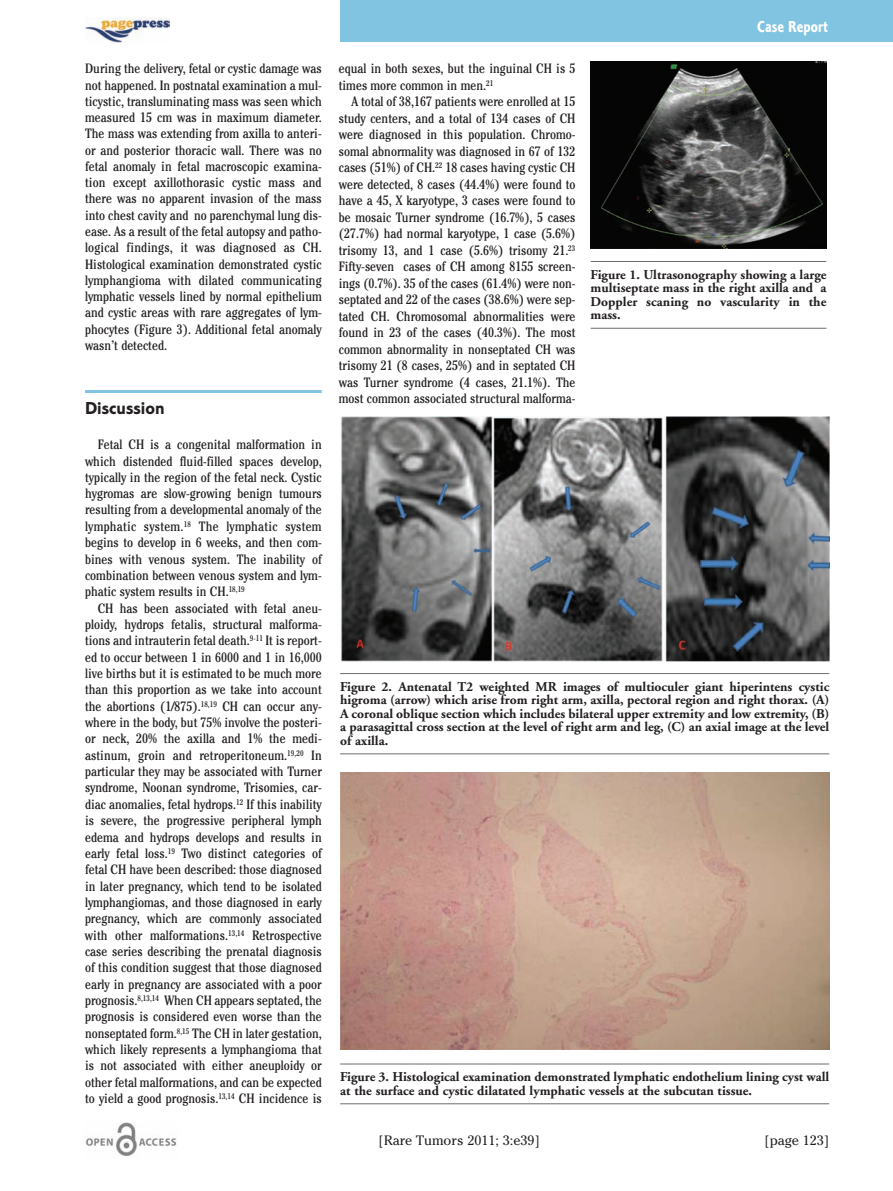
<style>
.page{position:relative;width:893px;height:1191px;background:#fff}
.page>*{position:absolute;margin:0;border:0;box-sizing:border-box;transform-origin:0 0}
.t1{font:18px "Corinthian Bold Plain";color:#231f20}
.t2{font:16.5px "Corinthian Bold Condensed Plain";color:#fff}
.t3{font:condensed 13.5px/16.4px "Cheltenham";color:#231f20;text-align:justify}
.t4{font:700 13.5px/13.5px "Adobe Garamond";color:#231f20;text-align:justify}
.t5{font:13.5px "Cheltenham";color:#231f20}
</style>
<div class="page">
<hr style="left:85px;top:390px;width:237px;height:3px;background:#81c4e2">
<img style="left:86px;top:1123px;width:91px;height:33px">
<img style="left:85px;top:17px;width:85px;height:26px">
<div style="left:340px;top:0;width:553px;height:42px;background:#81c4e2"></div>
<img style="left:591px;top:61px;width:235px;height:188px">
<hr style="left:591px;top:261px;width:235px;height:1px;background:#6c6d70">
<hr style="left:591px;top:328px;width:235px;height:1px;background:#6c6d70">
<img style="left:340px;top:417px;width:489px;height:244px">
<hr style="left:340px;top:673px;width:489px;height:1px;background:#6c6d70">
<hr style="left:340px;top:753px;width:489px;height:1px;background:#6c6d70">
<img style="left:340px;top:772px;width:489px;height:277px">
<hr style="left:340px;top:1063px;width:489px;height:1px;background:#6c6d70">
<hr style="left:340px;top:1103px;width:489px;height:1px;background:#6c6d70">
<p class="t3" style="left:85px;top:62px;width:238px">During the delivery, fetal or cystic damage was not happened. In postnatal examination a mul&shy;ticystic, transluminating mass was seen which measured 15 cm was in maximum diameter.<br>The mass was extending from axilla to anteri&shy;or and posterior thoracic wall. There was no fetal anomaly in fetal macroscopic examina&shy;tion except axillothorasic cystic mass and there was no apparent invasion of the mass into chest cavity and no parenchymal lung dis&shy;ease. As a result of the fetal autopsy and patho&shy;logical findings, it was diagnosed as CH.<br>Histological examination demonstrated cystic lymphangioma with dilated communicating lymphatic vessels lined by normal epithelium and cystic areas with rare aggregates of lym&shy;phocytes (Figure 3). Additional fetal anomaly wasn’t detected.</p>
<h1 class="t1" style="left:85px;top:402px;width:81px">Discussion</h1>
<p class="t3" style="left:85px;top:438px;width:238px;text-indent:13px">Fetal CH is a congenital malformation in which distended fluid-filled spaces develop, typically in the region of the fetal neck. Cystic hygromas are slow-growing benign tumours resulting from a developmental anomaly of the lymphatic system.<sup>18</sup> The lymphatic system begins to develop in 6 weeks, and then com&shy;bines with venous system. The inability of combination between venous system and lym&shy;phatic system results in CH.<sup>18,19</sup></p>
<p class="t3" style="left:85px;top:601px;width:238px;text-indent:13px">CH has been associated with fetal aneu&shy;ploidy, hydrops fetalis, structural malforma&shy;tions and intrauterin fetal death.<sup>9-11</sup> It is report&shy;ed to occur between 1 in 6000 and 1 in 16,000 live births but it is estimated to be much more than this proportion as we take into account the abortions (1/875).<sup>18,19</sup> CH can occur any&shy;where in the body, but 75% involve the posteri&shy;or neck, 20% the axilla and 1% the medi&shy;astinum, groin and retroperitoneum.<sup>19,20</sup> In particular they may be associated with Turner syndrome, Noonan syndrome, Trisomies, car&shy;diac anomalies, fetal hydrops.<sup>12</sup> If this inability is severe, the progressive peripheral lymph edema and hydrops develops and results in early fetal loss.<sup>19</sup> Two distinct categories of fetal CH have been described: those diagnosed in later pregnancy, which tend to be isolated lymphangiomas, and those diagnosed in early pregnancy, which are commonly associated with other malformations.<sup>13,14</sup> Retro spective case series describing the prenatal diagnosis of this condition suggest that those diagnosed early in pregnancy are associated with a poor prognosis.<sup>8,13,14</sup> When CH appears septated, the prognosis is considered even worse than the nonseptated form.<sup>8,15</sup> The CH in later gestation, which likely represents a lymphangioma that is not associated with either aneuploidy or other fetal malformations, and can be expected to yield a good prognosis.<sup>13,14</sup> CH incidence is</p>
<p class="t3" style="left:339px;top:62px;width:238px">equal in both sexes, but the inguinal CH is 5 times more common in men.<sup>21</sup></p>
<p class="t3" style="left:339px;top:95px;width:238px;text-indent:13px">A total of 38,167 patients were enrolled at 15 study centers, and a total of 134 cases of CH were diagnosed in this population. Chromo - somal abnormality was diagnosed in 67 of 132 cases (51%) of CH.<sup>22</sup> 18 cases having cystic CH were detected, 8 cases (44.4%) were found to have a 45, X karyotype, 3 cases were found to be mosaic Turner syndrome (16.7%), 5 cases (27.7%) had normal karyotype, 1 case (5.6%) trisomy 13, and 1 case (5.6%) trisomy 21.<sup>23<br></sup>Fifty-seven cases of CH among 8155 screen&shy;ings (0.7%). 35 of the cases (61.4%) were non&shy;septated and 22 of the cases (38.6%) were sep&shy;tated CH. Chromosomal abnormalities were found in 23 of the cases (40.3%). The most common abnormality in nonseptated CH was trisomy 21 (8 cases, 25%) and in septated CH was Turner syndrome (4 cases, 21.1%). The most common associated structural malforma-</p>
<p class="t2" style="left:757px;top:21px;width:72px">Case Report</p>
<p class="t2" style="left:789px;top:21px;width:40px">Article</p>
<p class="t4" style="left:591px;top:269px;width:237px">Figure 1. Ultrasonography showing a large multiseptate mass in the right axilla and a Doppler scaning no vascularity in the mass.</p>
<p class="t4" style="left:340px;top:681px;width:491px">Figure 2. Antenatal T2 weighted MR images of multioculer giant hiperintens cystic higroma (arrow) which arise from right arm, axilla, pectoral region and right thorax. (A)<br>A coronal oblique section which includes bilateral upper extremity and low extremity, (B) a parasagittal cross section at the level of right arm and leg, (C) an axial image at the level of axilla.</p>
<p class="t4" style="left:340px;top:1071px;width:491px">Figure 3. Histological examination demonstrated lymphatic endothelium lining cyst wall at the surface and cystic dilatated lymphatic vessels at the subcutan tissue.</p>
<p class="t5" style="left:379px;top:1132px;width:163px">[Rare Tumors 2011; 3:e39]</p>
<p class="t5" style="left:764px;top:1132px;width:66px">[page 123]</p>
</div>
